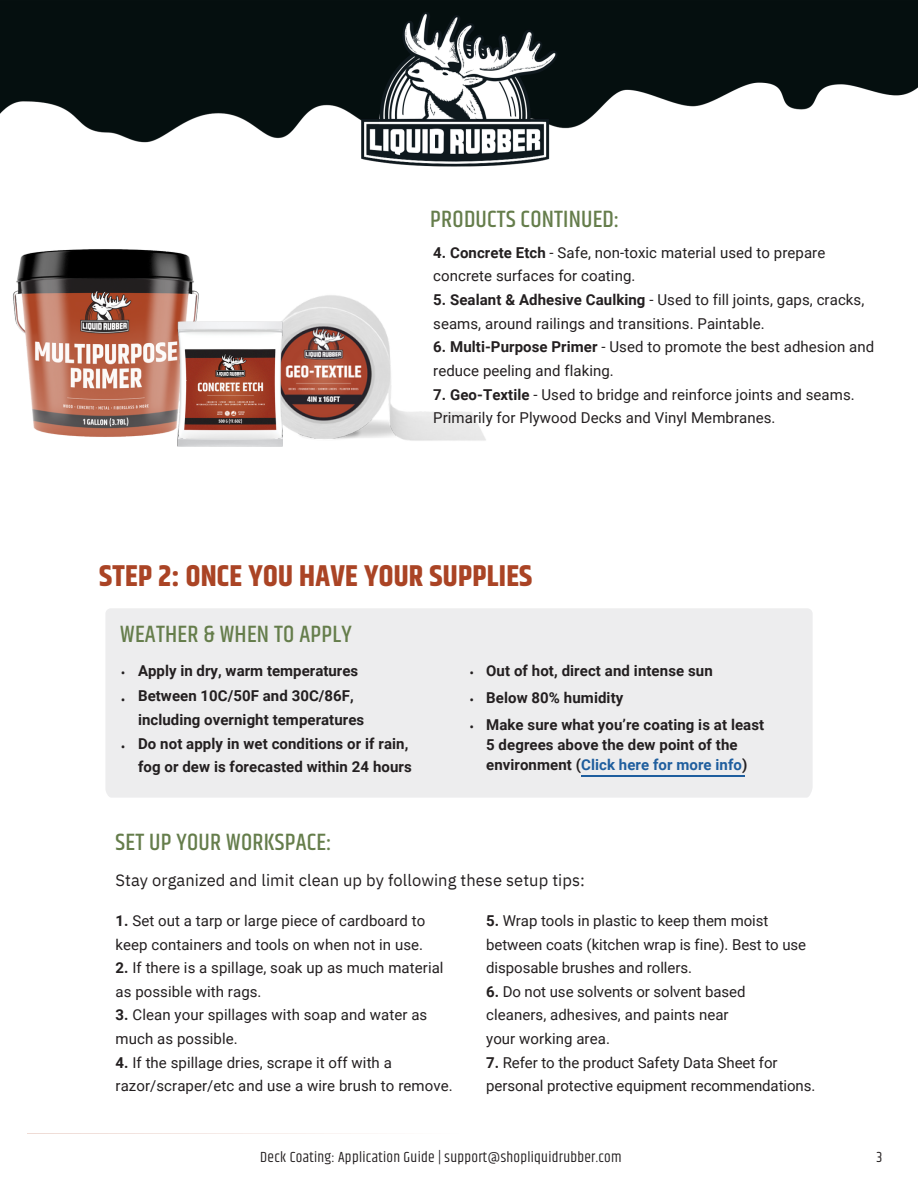
<style>
.page{position:relative;width:918px;height:1188px;background:#fff}
.page>*{position:absolute;margin:0;border:0;box-sizing:border-box;transform-origin:0 0}
.t1{font:700 30px "Khand";letter-spacing:.01em;color:#aa4425}
.t2{font:500 24px "Khand";letter-spacing:.01em;color:#657d4b}
.t3{font:16.5px "IBM Plex Sans";letter-spacing:.005em;color:#231f20}
.t4{font:15px/23.7px "Roboto";letter-spacing:.005em;color:#231f20}
.t5{font:700 15px/23.7px "Roboto";letter-spacing:.005em;color:#231f20}
.t6{font:15px "Khand";letter-spacing:.02em;color:#231f20}
.t7{font:700 15px/27px "IBM Plex Sans";color:#231f20}
.s1{font-weight:700}
.s2{color:#1f5e9e}
</style>
<div class="page">
<hr style="left:27px;top:1134px;width:863px;height:1px;background:#aa4425">
<img style="left:0;top:0;width:918px;height:167px">
<div style="left:105px;top:608px;width:708px;height:190px;background:#ededee"></div>
<hr style="left:582px;top:775px;width:162px;height:1px;background:#1f5e9e">
<img style="left:13px;top:249px;width:188px;height:188px">
<img style="left:257px;top:295px;width:229px;height:147px">
<img style="left:176px;top:322px;width:106px;height:125px">
<p class="t2" style="left:430px;top:202px;width:191px">PRODUCTS CONTINUED:</p>
<p class="t4" style="left:433px;top:241px;width:394px"><span class="s1">4. Concrete Etch</span> - Safe, non-toxic material used to prepare concrete surfaces for coating.</p>
<p class="t4" style="left:433px;top:288px;width:433px"><span class="s1">5. Sealant &amp; Adhesive Caulking</span> - Used to fill joints, gaps, cracks, seams, around railings and transitions. Paintable.</p>
<p class="t4" style="left:433px;top:335px;width:443px"><span class="s1">6. Multi-Purpose Primer</span> - Used to promote the best adhesion and reduce peeling and flaking.</p>
<p class="t4" style="left:433px;top:383px;width:423px"><span class="s1">7. Geo-Textile</span> - Used to bridge and reinforce joints and seams.<br>Primarily for Plywood Decks and Vinyl Membranes.</p>
<p class="t1" style="left:99px;top:554px;width:435px">STEP 2: ONCE YOU HAVE YOUR SUPPLIES</p>
<p class="t2" style="left:120px;top:617px;width:233px">WEATHER &amp; WHEN TO APPLY</p>
<p class="t7" style="left:121px;top:655px;width:6px">. .</p>
<p class="t7" style="left:121px;top:729px;width:6px">.</p>
<p class="t5" style="left:138px;top:658px;width:222px;line-height:25.8px">Apply in dry, warm temperatures<br>Between 10C/50F and 30C/86F,</p>
<p class="t5" style="left:138px;top:708px;width:275px">including overnight temperatures<br>Do not apply in wet conditions or if rain, fog or dew is forecasted within 24 hours</p>
<h2 class="t2" style="left:116px;top:825px;width:218px">SET UP YOUR WORKSPACE:</h2>
<p class="t7" style="left:470px;top:655px;width:6px;text-align:justify">. . .</p>
<p class="t5" style="left:486px;top:657px;width:280px;line-height:27px">Out of hot, direct and intense sun<br>Below 80% humidity<br>Make sure what you’re coating is at least</p>
<p class="t5" style="left:486px;top:735px;width:263px;line-height:20.2px">5 degrees above the dew point of the environment (<span class="s2">Click here for more info</span>)</p>
<p class="t3" style="left:116px;top:869px;width:471px">Stay organized and limit clean up by following these setup tips:</p>
<p class="t4" style="left:116px;top:909px;width:311px"><span class="s1">1.</span> Set out a tarp or large piece of cardboard to keep containers and tools on when not in use.</p>
<p class="t4" style="left:116px;top:956px;width:330px"><span class="s1">2.</span> If there is a spillage, soak up as much material as possible with rags.</p>
<h1 class="t4" style="left:116px;top:1003px;width:313px"><span class="s1">3.</span> Clean your spillages with soap and water as much as possible.</h1>
<h2 class="t4" style="left:116px;top:1051px;width:339px"><span class="s1">4.</span> If the spillage dries, scrape it off with a razor/scraper/etc and use a wire brush to remove.</h2>
<h3 class="t4" style="left:486px;top:909px;width:322px"><span class="s1">5.</span> Wrap tools in plastic to keep them moist between coats (kitchen wrap is fine). Best to use disposable brushes and rollers.</h3>
<p class="t4" style="left:486px;top:980px;width:261px"><span class="s1">6.</span> Do not use solvents or solvent based</p>
<h3 class="t4" style="left:486px;top:1003px;width:244px">cleaners, adhesives, and paints near</h3>
<h2 class="t4" style="left:486px;top:1027px;width:125px">your working area.</h2>
<p class="t4" style="left:486px;top:1051px;width:331px"><span class="s1">7.</span> Refer to the product Safety Data Sheet for personal protective equipment recommendations.</p>
<p class="t6" style="left:260px;top:1146px;width:363px">Deck Coating: Application Guide | support@shopliquidrubber.com</p>
<p class="t6" style="left:876px;top:1146px;width:7px">3</p>
</div>
